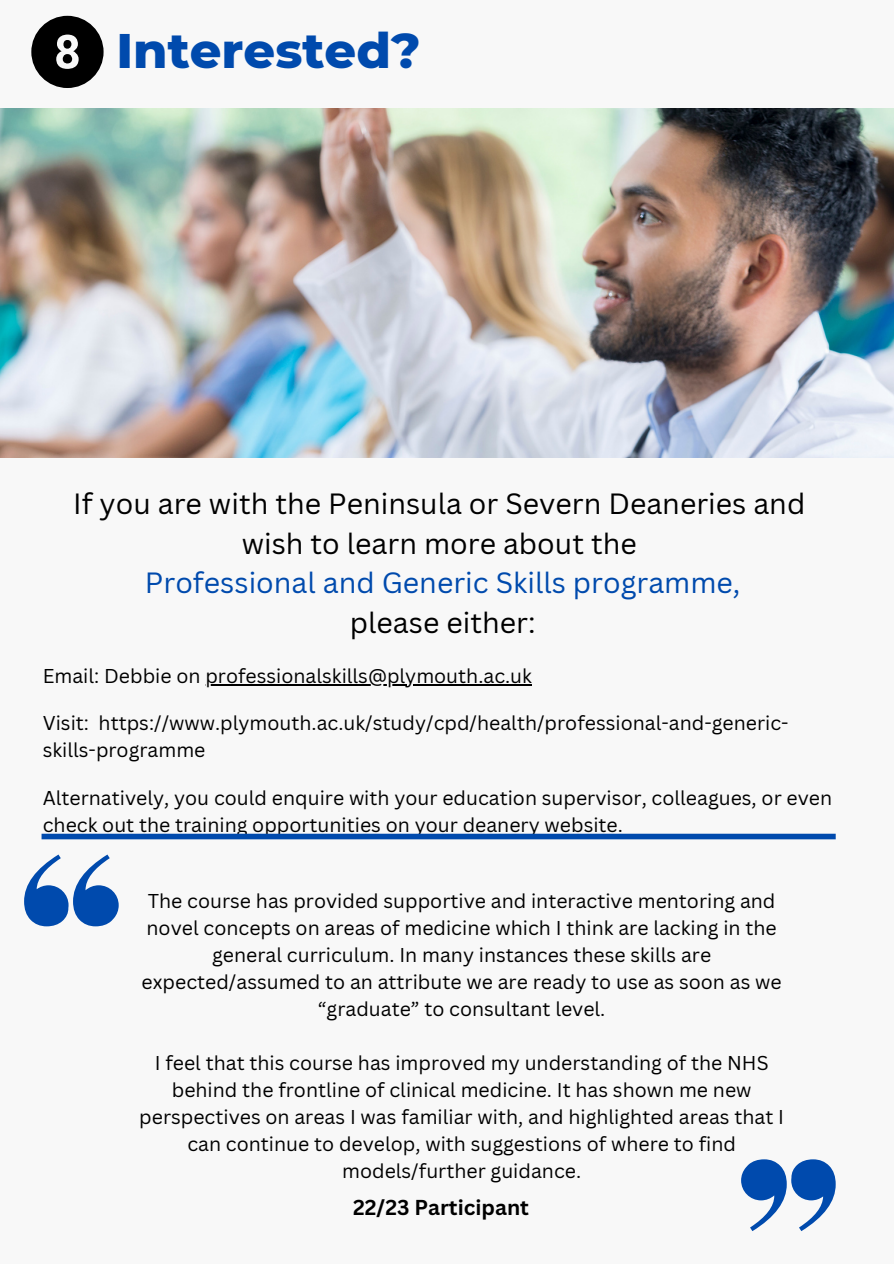
<style>
.page{position:relative;width:894px;height:1264px;background:#fff}
.page>*{position:absolute;margin:0;border:0;box-sizing:border-box;transform-origin:0 0}
.t1{font:800 49.5px "Montserrat";color:#004aad}
.t2{font:28.5px/39.3px "Canva Sans";color:#000;text-align:center}
.t3{font:28.5px "Canva Sans";color:#004aad}
.t4{font:700 21px "Canva Sans";color:#000}
.t5{font:19.5px/27px "Canva Sans";color:#000}
</style>
<div class="page">
<div style="left:0;top:0;width:893px;height:1263px;background:#f8f8f8"></div>
<img style="left:0;top:109px;width:893px;height:348px">
<hr style="left:205px;top:684px;width:327px;height:1px;background:#000">
<svg style="left:24px;top:854px;width:95px;height:72px"></svg>
<svg style="left:741px;top:1159px;width:94px;height:72px"></svg>
<div style="left:42px;top:833px;width:793px;height:6px;background:#004aad"></div>
<svg style="left:31px;top:16px;width:72px;height:72px"></svg>
<h1 class="t1" style="left:116px;top:20px;width:305px">Interested?</h1>
<h2 class="t2" style="left:73px;top:483px;width:733px">If you are with the Peninsula or Severn Deaneries and wish to learn more about the</h2>
<h2 class="t3" style="left:145px;top:562px;width:597px">Professional and Generic Skills programme,</h2>
<h2 class="t2" style="left:350px;top:601px;width:187px">please either:</h2>
<p class="t5" style="left:43px;top:662px;width:490px">Email: Debbie on professionalskills@plymouth.ac.uk</p>
<p class="t5" style="left:43px;top:709px;width:747px">Visit: https://www.plymouth.ac.uk/study/cpd/health/professional-and-generic&shy;skills-programme</p>
<p class="t5" style="left:43px;top:783px;width:790px">Alternatively, you could enquire with your education supervisor, colleagues, or even check out the training opportunities on your deanery website.</p>
<p class="t5" style="left:141px;top:886px;width:641px;text-align:center">The course has provided supportive and interactive mentoring and novel concepts on areas of medicine which I think are lacking in the general curriculum. In many instances these skills are expected/assumed to an attribute we are ready to use as soon as we “graduate” to consultant level.</p>
<p class="t5" style="left:139px;top:1048px;width:646px;text-align:center">I feel that this course has improved my understanding of the NHS behind the frontline of clinical medicine. It has shown me new perspectives on areas I was familiar with, and highlighted areas that I can continue to develop, with suggestions of where to find models/further guidance.</p>
<p class="t4" style="left:353px;top:1191px;width:177px">22/23 Participant</p>
</div>
